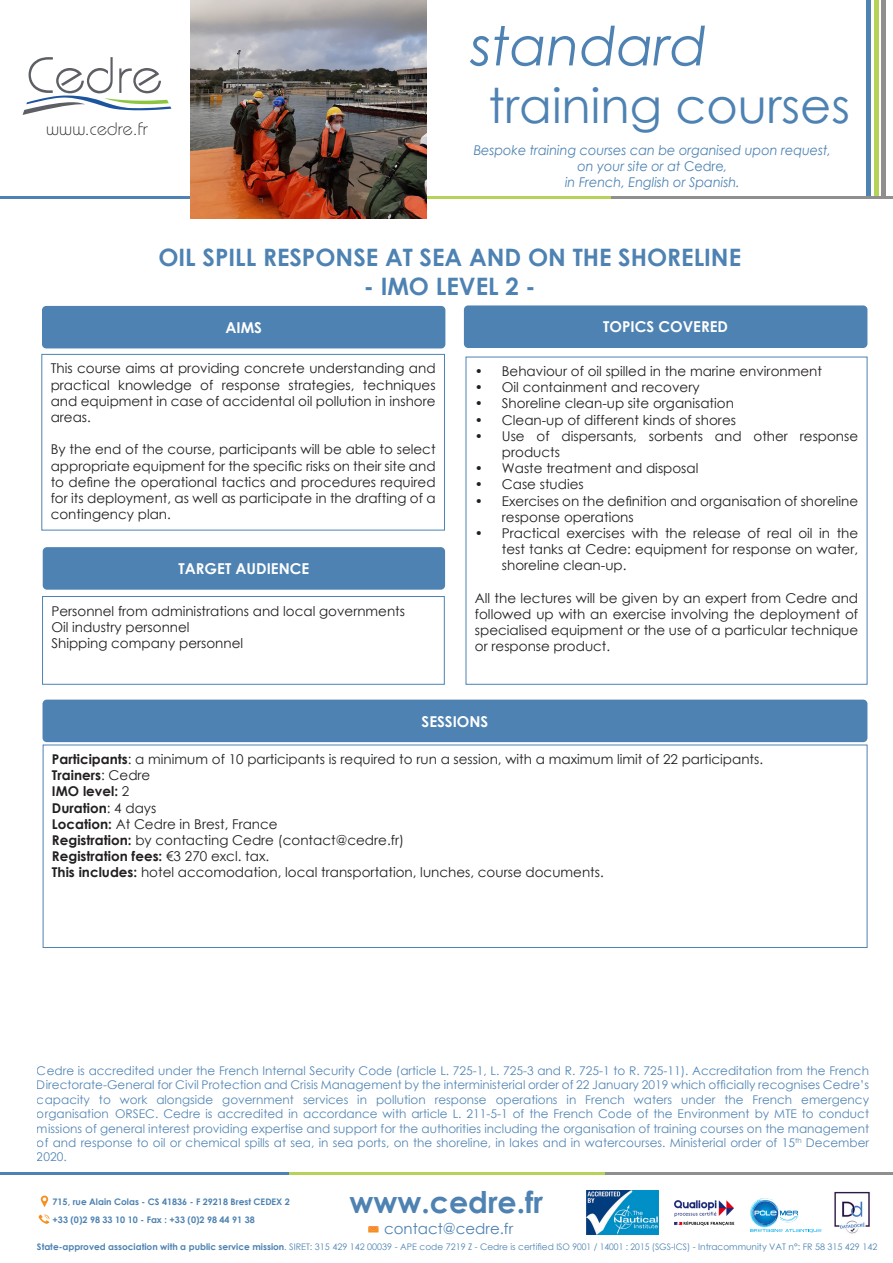
<style>
.page{position:relative;width:893px;height:1263px;background:#fff}
.page>*{position:absolute;margin:0;border:0;box-sizing:border-box;transform-origin:0 0}
.t1{font:italic 54px "Century Gothic";color:#4d82b2}
.t2{font:48px "Century Gothic";color:#4d82b2}
.t3{font:700 30px "Century Gothic";color:#4d82b2}
.t4{font:700 24px "Century Gothic";color:#4d82b2}
.t5{font:18px "Bauhaus Light ITC";color:#231f20}
.t6{font:700 15px "Century Gothic";color:#fff}
.t7{font:15px "Century Gothic";color:#4d82b2}
.t8{font:13.5px/16.2px "Century Gothic";color:#231f20}
.t9{font:italic 13.5px/16.2px "Century Gothic";color:#4d82b2;text-align:center;scale:.95 1}
.t10{font:700 13.5px "Century Gothic";color:#231f20}
.t11{font:12px/14.4px "Century Gothic";color:#4d82b2;text-align:justify}
.t12{font:9px "Century Gothic";color:#4d82b2}
.t13{font:700 9px/18px "Century Gothic";color:#4d82b2}
.s1{font-style:normal}
.s2{font-weight:700}
.s3{font-weight:400}
</style>
<div class="page">
<div style="left:43px;top:547px;width:402px;height:43px;background:#4d82b2;border-radius:4px"></div>
<div style="left:42px;top:596px;width:403px;height:89px;border:1px solid #4d82b2"></div>
<div style="left:464px;top:305px;width:403px;height:43px;background:#4d82b2;border-radius:4px"></div>
<div style="left:42px;top:306px;width:403px;height:42px;background:#4d82b2;border-radius:4px"></div>
<div style="left:41px;top:354px;width:404px;height:176px;border:1px solid #4d82b2"></div>
<div style="left:43px;top:700px;width:824px;height:42px;background:#4d82b2;border-radius:4px"></div>
<div style="left:43px;top:745px;width:824px;height:203px;border:1px solid #4d82b2"></div>
<svg style="left:23px;top:57px;width:148px;height:58px"></svg>
<hr style="left:882px;top:0;width:4px;height:198px;background:#8f8f90">
<hr style="left:867px;top:0;width:4px;height:198px;background:#4d82b2">
<hr style="left:874px;top:0;width:4px;height:198px;background:#b6d259">
<hr style="left:611px;top:197px;width:282px;height:2px;background:#8f8f90">
<hr style="left:0;top:197px;width:296px;height:2px;background:#4d82b2">
<hr style="left:296px;top:197px;width:315px;height:2px;background:#b6d259">
<img style="left:191px;top:0;width:236px;height:219px">
<hr style="left:604px;top:1172px;width:289px;height:3px;background:#8f8f90">
<hr style="left:0;top:1172px;width:289px;height:3px;background:#4d82b2">
<hr style="left:289px;top:1172px;width:315px;height:3px;background:#b6d259">
<svg style="left:39px;top:1214px;width:11px;height:10px"></svg>
<svg style="left:41px;top:1195px;width:7px;height:12px"></svg>
<svg style="left:368px;top:1226px;width:11px;height:5px"></svg>
<svg style="left:750px;top:1198px;width:71px;height:35px"></svg>
<img style="left:674px;top:1200px;width:61px;height:26px">
<img style="left:834px;top:1191px;width:36px;height:43px">
<img style="left:586px;top:1190px;width:72px;height:44px">
<p class="t5" style="left:46px;top:118px;width:103px">www.cedre.fr</p>
<p class="t1" style="left:471px;top:8px;width:238px">standard</p>
<p class="t2" style="left:488px;top:72px;width:363px">training courses</p>
<p class="t9" style="left:474px;top:141px;width:378px">Bespoke training courses can be organised upon request, on your site or at <span class="s1">Cedre</span>,</p>
<p class="t9" style="left:565px;top:174px;width:185px">in French, English or Spanish.</p>
<p class="t4" style="left:158px;top:239px;width:584px">OIL SPILL RESPONSE AT SEA AND ON THE SHORELINE</p>
<p class="t4" style="left:364px;top:268px;width:173px">- IMO LEVEL 2 -</p>
<p class="t6" style="left:225px;top:316px;width:38px">AIMS</p>
<p class="t8" style="left:51px;top:360px;width:386px;text-align:justify">This course aims at providing concrete understanding and practical knowledge of response strategies, techniques and equipment in case of accidental oil pollution in inshore areas.</p>
<p class="t8" style="left:51px;top:441px;width:386px;text-align:justify">By the end of the course, participants will be able to select appropriate equipment for the specific risks on their site and to define the operational tactics and procedures required for its deployment, as well as participate in the drafting of a contingency plan.</p>
<p class="t6" style="left:178px;top:557px;width:132px">TARGET AUDIENCE</p>
<p class="t8" style="left:51px;top:602px;width:355px">Personnel from administrations and local governments</p>
<p class="t8" style="left:51px;top:618px;width:140px">Oil industry personnel</p>
<p class="t8" style="left:51px;top:635px;width:193px">Shipping company personnel</p>
<p class="t6" style="left:603px;top:315px;width:126px">TOPICS COVERED</p>
<p class="t8" style="left:475px;top:363px;width:349px">• Behaviour of oil spilled in the marine environment</p>
<p class="t8" style="left:475px;top:379px;width:226px">• Oil containment and recovery</p>
<p class="t8" style="left:475px;top:395px;width:261px">• Shoreline clean-up site organisation</p>
<p class="t8" style="left:475px;top:411px;width:263px">• Clean-up of different kinds of shores</p>
<p class="t8" style="left:502px;top:428px;width:358px;text-indent:-27px">• Use of dispersants, sorbents and other response products</p>
<p class="t8" style="left:475px;top:460px;width:225px">• Waste treatment and disposal</p>
<p class="t8" style="left:475px;top:476px;width:110px">• Case studies</p>
<p class="t8" style="left:502px;top:492px;width:358px;text-indent:-27px">• Exercises on the definition and organisation of shoreline response operations</p>
<p class="t8" style="left:502px;top:525px;width:358px;text-align:justify;text-indent:-27px">• Practical exercises with the release of real oil in the test tanks at Cedre: equipment for response on water, shoreline clean-up.</p>
<p class="t8" style="left:475px;top:590px;width:385px;text-align:justify">All the lectures will be given by an expert from Cedre and followed up with an exercise involving the deployment of specialised equipment or the use of a particular technique or response product.</p>
<p class="t6" style="left:422px;top:710px;width:68px">SESSIONS</p>
<p class="t8" style="left:52px;top:751px;width:713px"><span class="s2">Participants</span>: a minimum of 10 participants is required to run a session, with a maximum limit of 22 participants.</p>
<p class="t10" style="left:52px;top:765px;width:100px">Trainers<span class="s3">: Cedre</span></p>
<p class="t10" style="left:52px;top:781px;width:79px">IMO level: <span class="s3">2</span></p>
<p class="t8" style="left:52px;top:799px;width:227px"><span class="s2">Duration</span>: 4 days<br><span class="s2">Location:</span> At Cedre in Brest, France</p>
<p class="t8" style="left:52px;top:832px;width:354px"><span class="s2">Registration:</span> by contacting Cedre (contact@cedre.fr)</p>
<p class="t8" style="left:52px;top:848px;width:553px"><span class="s2">Registration fees:</span> €3 270 excl. tax.<br><span class="s2">This includes:</span> hotel accomodation, local transportation, lunches, course documents.</p>
<p class="t11" style="left:37px;top:1063px;width:834px">Cedre is accredited under the French Internal Security Code (article L. 725-1, L. 725-3 and R. 725-1 to R. 725-11). Accreditation from the French Directorate-General for Civil Protection and Crisis Management by the interministerial order of 22 January 2019 which officially recognises Cedre’s capacity to work alongside government services in pollution response operations in French waters under the French emergency organisation ORSEC. Cedre is accredited in accordance with article L. 211-5-1 of the French Code of the Environment by MTE to conduct missions of general interest providing expertise and support for the authorities including the organisation of training courses on the management of and response to oil or chemical spills at sea, in sea ports, on the shoreline, in lakes and in watercourses. Ministerial order of 15<sup>th</sup> December 2020.</p>
<p class="t13" style="left:53px;top:1192px;width:239px">715, rue Alain Colas - CS 41836 - F 29218 Brest CEDEX 2 +33 (0)2 98 33 10 10 - Fax : +33 (0)2 98 44 91 38</p>
<p class="t3" style="left:349px;top:1179px;width:195px">www.cedre.fr</p>
<p class="t7" style="left:384px;top:1218px;width:131px">contact@cedre.fr</p>
<p class="t12" style="left:37px;top:1241px;width:842px"><span class="s2">State-approved association with a public service mission</span>. SIRET: 315 429 142 00039 - APE code 7219 Z - Cedre is certified ISO 9001 / 14001 : 2015 (SGS-ICS) - Intracommunity VAT n°: FR 58 315 429 142</p>
</div>
